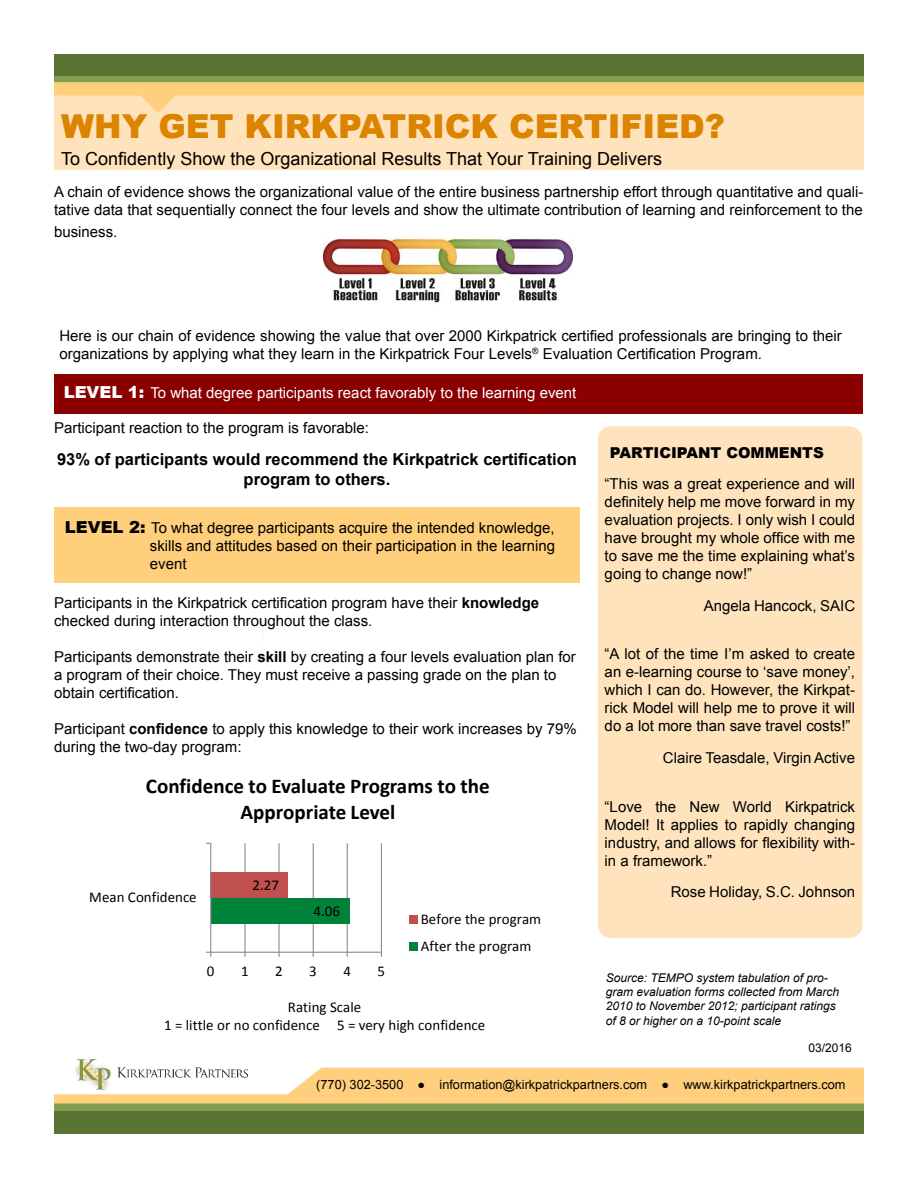
<style>
.page{position:relative;width:918px;height:1188px;background:#fff}
.page>*{position:absolute;margin:0;border:0;box-sizing:border-box;transform-origin:0 0}
.t1{font:900 33px "Arial";color:#dc8300}
.t2{font:700 21px/25.8px "Calibri";color:#000;text-align:center}
.t3{font:18px "Arial";color:#000}
.t4{font:700 16.5px "Arial";color:#000}
.t5{font:15px/18px "Arial";color:#000}
.t6{font:15px/18.3px "Calibri";color:#000;text-align:center}
.t7{font:15px "Arial";color:#fff}
.t8{font:900 15px "Arial";color:#000}
.t9{font:12.75px "Arial";color:#000}
.t10{font:italic 12px/14.4px "Arial";color:#000}
.t11{font:12px "Arial";color:#000}
.s1{font-weight:900;font-size:16.5px}
.s2{font-weight:700}
</style>
<div class="page">
<div style="left:54px;top:1110px;width:810px;height:24px;background:#597333"></div>
<div style="left:54px;top:1103px;width:810px;height:8px;background:#829e52"></div>
<svg style="left:54px;top:1068px;width:810px;height:36px"></svg>
<div style="left:54px;top:75px;width:810px;height:9px;background:#829e52"></div>
<div style="left:54px;top:54px;width:810px;height:22px;background:#597333"></div>
<div style="left:54px;top:95px;width:810px;height:75px;background:#ffe3bd"></div>
<svg style="left:54px;top:82px;width:810px;height:31px"></svg>
<img style="left:68px;top:1059px;width:180px;height:39px">
<div style="left:598px;top:426px;width:265px;height:512px;background:#fee3bd;border-radius:14px"></div>
<div style="left:54px;top:508px;width:526px;height:75px;background:#ffcf7b"></div>
<div style="left:54px;top:374px;width:809px;height:39px;background:#8a0000"></div>
<hr style="left:244px;top:843px;width:2px;height:109px;background:#868686">
<hr style="left:278px;top:843px;width:2px;height:109px;background:#868686">
<hr style="left:313px;top:843px;width:1px;height:109px;background:#868686">
<hr style="left:347px;top:843px;width:1px;height:109px;background:#868686">
<hr style="left:381px;top:843px;width:1px;height:109px;background:#868686">
<div style="left:211px;top:898px;width:138px;height:26px;background:#00823b"></div>
<div style="left:211px;top:872px;width:77px;height:26px;background:#c0504d"></div>
<hr style="left:211px;top:952px;width:170px;height:1px;background:#868686">
<hr style="left:210px;top:843px;width:1px;height:109px;background:#868686">
<div style="left:409px;top:916px;width:8px;height:8px;background:#c0504d"></div>
<div style="left:409px;top:943px;width:8px;height:8px;background:#00823b"></div>
<img style="left:324px;top:237px;width:249px;height:66px">
<h1 class="t1" style="left:61px;top:102px;width:665px">WHY GET KIRKPATRICK CERTIFIED?</h1>
<p class="t3" style="left:61px;top:147px;width:602px">To Confidently Show the Organizational Results That Your Training Delivers</p>
<p class="t5" style="left:54px;top:183px;width:811px">A chain of evidence shows the organizational value of the entire business partnership effort through quantitative and quali&shy;tative data that sequentially connect the four levels and show the ultimate contribution of learning and reinforcement to the</p>
<p class="t5" style="left:54px;top:223px;width:65px">business.</p>
<p class="t5" style="left:59px;top:327px;width:784px">Here is our chain of evidence showing the value that over 2000 Kirkpatrick certified professionals are bringing to their organizations by applying what they learn in the Kirkpatrick Four Levels<sup>®</sup> Evaluation Certification Program.</p>
<p class="t7" style="left:64px;top:383px;width:514px"><span class="s1">LEVEL 1:</span> To what degree participants react favorably to the learning event</p>
<p class="t5" style="left:54px;top:419px;width:317px">Participant reaction to the program is favorable:</p>
<p class="t4" style="left:57px;top:448px;width:521px">93% of participants would recommend the Kirkpatrick certification</p>
<p class="t4" style="left:244px;top:468px;width:148px">program to others.</p>
<p class="t5" style="left:65px;top:519px;width:491px"><span class="s1">LEVEL 2:</span> To what degree participants acquire the intended knowledge,</p>
<p class="t5" style="left:150px;top:537px;width:407px">skills and attitudes based on their participation in the learning</p>
<p class="t5" style="left:150px;top:555px;width:38px">event</p>
<p class="t5" style="left:54px;top:594px;width:487px">Participants in the Kirkpatrick certification program have their <span class="s2">knowledge </span>checked during interaction throughout the class.</p>
<p class="t5" style="left:54px;top:648px;width:523px">Participants demonstrate their <span class="s2">skill</span> by creating a four levels evaluation plan for a program of their choice. They must receive a passing grade on the plan to obtain certification.</p>
<p class="t5" style="left:54px;top:720px;width:524px">Participant <span class="s2">confidence</span> to apply this knowledge to their work increases by 79% during the two-day program:</p>
<p class="t2" style="left:146px;top:773px;width:345px">Confidence to Evaluate Programs to the<br>Appropriate Level</p>
<p class="t6" style="left:89px;top:888px;width:109px">Mean Confidence</p>
<p class="t6" style="left:253px;top:876px;width:28px">2.27</p>
<p class="t6" style="left:314px;top:902px;width:28px">4.06</p>
<p class="t6" style="left:207px;top:962px;width:9px">0</p>
<p class="t6" style="left:241px;top:962px;width:9px">1</p>
<p class="t6" style="left:275px;top:962px;width:9px">2</p>
<p class="t6" style="left:309px;top:962px;width:9px">3</p>
<p class="t6" style="left:343px;top:962px;width:9px">4</p>
<p class="t6" style="left:377px;top:962px;width:9px">5</p>
<p class="t6" style="left:421px;top:905px;width:122px;line-height:27.2px;text-align:left">Before the program<br>After the program</p>
<p class="t6" style="left:164px;top:997px;width:323px">Rating Scale<br>1 = little or no confidence 5 = very high confidence</p>
<p class="t8" style="left:610px;top:442px;width:215px">PARTICIPANT COMMENTS</p>
<p class="t5" style="left:605px;top:475px;width:252px;text-align:justify">“This was a great experience and will definitely help me move forward in my evaluation projects. I only wish I could have brought my whole office with me to save me the time explaining what’s going to change now!”</p>
<p class="t5" style="left:704px;top:597px;width:153px">Angela Hancock, SAIC</p>
<p class="t5" style="left:605px;top:645px;width:252px;text-align:justify">“A lot of the time I’m asked to create an e-learning course to ‘save money’, which I can do. However, the Kirkpat&shy;rick Model will help me to prove it will do a lot more than save travel costs!”</p>
<p class="t5" style="left:663px;top:749px;width:194px">Claire Teasdale, Virgin Active</p>
<p class="t5" style="left:605px;top:797px;width:252px;text-align:justify">“Love the New World Kirkpatrick Model! It applies to rapidly changing industry, and allows for flexibility with&shy;in a framework.”</p>
<p class="t5" style="left:671px;top:883px;width:186px">Rose Holiday, S.C. Johnson</p>
<p class="t10" style="left:606px;top:970px;width:235px">Source: TEMPO system tabulation of pro&shy;gram evaluation forms collected from March 2010 to November 2012; participant ratings of 8 or higher on a 10-point scale</p>
<p class="t11" style="left:809px;top:1039px;width:45px">03/2016</p>
<p class="t9" style="left:316px;top:1076px;width:531px">(770) 302-3500 ● information@kirkpatrickpartners.com ● www.kirkpatrickpartners.com</p>
</div>
